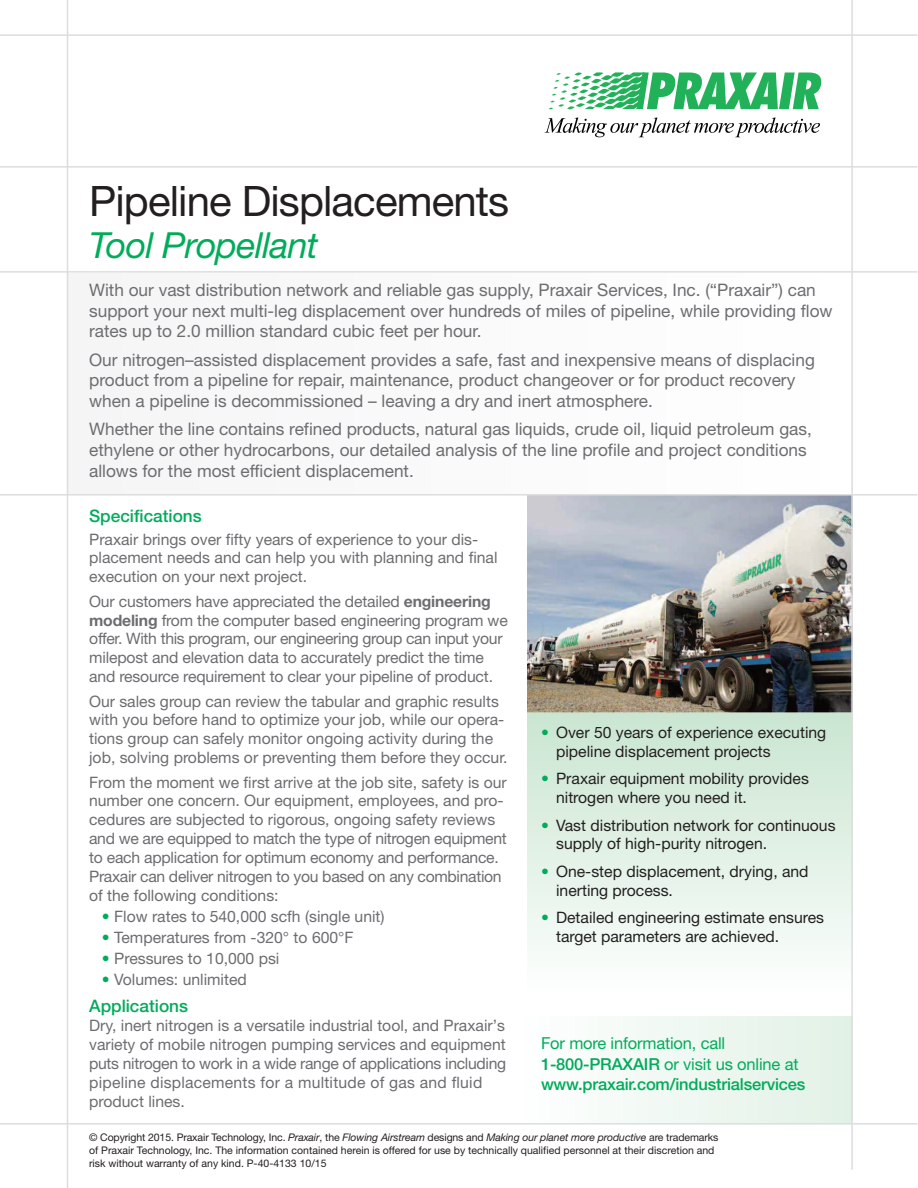
<style>
.page{position:relative;width:918px;height:1188px;background:#fff}
.page>*{position:absolute;margin:0;border:0;box-sizing:border-box;transform-origin:0 0}
.t1{font:42px "Helvetica Neue";letter-spacing:-.02em;color:#231f20}
.t2{font:italic 36px "Helvetica Neue";letter-spacing:-.02em;color:#00ac5a}
.t3{font:17.25px/20.7px "Helvetica Neue";color:#6c6d70}
.t4{font:500 17.25px "Helvetica Neue";color:#00ac5a}
.t5{font:500 16.5px/20.4px "Helvetica Neue";letter-spacing:-.01em;color:#00ac5a}
.t6{font:15.75px/18.9px "Helvetica Neue";color:#6c6d70}
.t7{font:15.75px/18.9px "Helvetica Neue";color:#231f20}
.t8{font:10.5px/12.6px "Helvetica Neue";color:#231f20}
.s1{font-weight:700}
.s2{color:#00ac5a}
.s3{font-weight:400}
.s4{font-style:italic}
</style>
<div class="page">
<div style="left:522px;top:1017px;width:330px;height:106px;background:linear-gradient(to right,#fefffe,#e2f1e6)"></div>
<img style="left:528px;top:496px;width:323px;height:220px">
<div style="left:68px;top:273px;width:784px;height:222px;background:#fafafa"></div>
<div style="left:528px;top:716px;width:324px;height:276px;background:linear-gradient(to bottom,#cae5d1,#fcfefd)"></div>
<hr style="left:0;top:34px;width:917px;height:2px;background:#dcdddf">
<hr style="left:0;top:166px;width:917px;height:2px;background:#dcdddf">
<hr style="left:0;top:271px;width:917px;height:2px;background:#dcdddf">
<hr style="left:0;top:494px;width:917px;height:2px;background:#dcdddf">
<hr style="left:0;top:1123px;width:917px;height:2px;background:#dcdddf">
<hr style="left:851px;top:0;width:2px;height:1170px;background:#dcdddf">
<hr style="left:67px;top:0;width:1px;height:1188px;background:#dcdddf">
<svg style="left:549px;top:72px;width:272px;height:38px"></svg>
<svg style="left:545px;top:117px;width:275px;height:20px"></svg>
<h1 class="t1" style="left:89px;top:186px;width:422px">Pipeline Displacements</h1>
<h2 class="t2" style="left:89px;top:232px;width:231px">Tool Propellant</h2>
<p class="t3" style="left:89px;top:281px;width:745px">With our vast distribution network and reliable gas supply, Praxair Services, Inc. (“Praxair”) can support your next multi-leg displacement over hundreds of miles of pipeline, while providing flow rates up to 2.0 million standard cubic feet per hour.</p>
<p class="t3" style="left:89px;top:351px;width:727px">Our nitrogen–assisted displacement provides a safe, fast and inexpensive means of displacing product from a pipeline for repair, maintenance, product changeover or for product recovery when a pipeline is decommissioned – leaving a dry and inert atmosphere.</p>
<p class="t3" style="left:89px;top:421px;width:724px">Whether the line contains refined products, natural gas liquids, crude oil, liquid petroleum gas, ethylene or other hydrocarbons, our detailed analysis of the line profile and project conditions allows for the most efficient displacement.</p>
<p class="t4" style="left:89px;top:509px;width:114px">Specifications</p>
<p class="t6" style="left:89px;top:531px;width:410px">Praxair brings over fifty years of experience to your dis&shy;placement needs and can help you with planning and final execution on your next project.</p>
<p class="t6" style="left:89px;top:593px;width:420px">Our customers have appreciated the detailed <span class="s1">engineering modeling</span> from the computer based engineering program we offer. With this program, our engineering group can input your milepost and elevation data to accurately predict the time and resource requirement to clear your pipeline of product.</p>
<p class="t6" style="left:89px;top:693px;width:420px">Our sales group can review the tabular and graphic results with you before hand to optimize your job, while our opera&shy;tions group can safely monitor ongoing activity during the job, solving problems or preventing them before they occur.</p>
<p class="t6" style="left:89px;top:774px;width:419px">From the moment we first arrive at the job site, safety is our number one concern. Our equipment, employees, and pro&shy;cedures are subjected to rigorous, ongoing safety reviews and we are equipped to match the type of nitrogen equipment to each application for optimum economy and performance.<br>Praxair can deliver nitrogen to you based on any combination of the following conditions:</p>
<p class="t6" style="left:102px;top:909px;width:284px"><span class="s2">•</span> Flow rates to 540,000 scfh (single unit)</p>
<p class="t6" style="left:102px;top:930px;width:253px"><span class="s2">•</span> Temperatures from -320° to 600°F</p>
<p class="t6" style="left:102px;top:951px;width:179px"><span class="s2">•</span> Pressures to 10,000 psi</p>
<p class="t6" style="left:102px;top:972px;width:146px"><span class="s2">•</span> Volumes: unlimited</p>
<p class="t4" style="left:89px;top:999px;width:100px">Applications</p>
<p class="t6" style="left:89px;top:1018px;width:419px">Dry, inert nitrogen is a versatile industrial tool, and Praxair’s variety of mobile nitrogen pumping services and equipment puts nitrogen to work in a wide range of applications including pipeline displacements for a multitude of gas and fluid product lines.</p>
<p class="t7" style="left:556px;top:724px;width:272px;text-indent:-15px"><span class="s2">•</span> Over 50 years of experience executing pipeline displacement projects</p>
<p class="t7" style="left:556px;top:771px;width:254px;text-indent:-15px"><span class="s2">•</span> Praxair equipment mobility provides nitrogen where you need it.</p>
<p class="t7" style="left:556px;top:817px;width:281px;text-indent:-15px"><span class="s2">•</span> Vast distribution network for continuous supply of high-purity nitrogen.</p>
<p class="t7" style="left:556px;top:863px;width:254px;text-indent:-15px"><span class="s2">•</span> One-step displacement, drying, and inerting process.</p>
<p class="t7" style="left:556px;top:910px;width:269px;text-indent:-15px"><span class="s2">•</span> Detailed engineering estimate ensures target parameters are achieved.</p>
<p class="t5" style="left:541px;top:1035px;width:266px"><span class="s3">For more information, call<br></span>1-800-PRAXAIR <span class="s3">or visit us online at </span>www.praxair.com/industrialservices</p>
<p class="t8" style="left:89px;top:1132px;width:631px">© Copyright 2015. Praxair Technology, Inc. <span class="s4">Praxair</span>, the <span class="s4">Flowing Airstream</span> designs and <span class="s4">Making our planet more productive</span> are trademarks of Praxair Technology, Inc. The information contained herein is offered for use by technically qualified personnel at their discretion and risk without warranty of any kind. P-40-4133 10/15</p>
</div>
